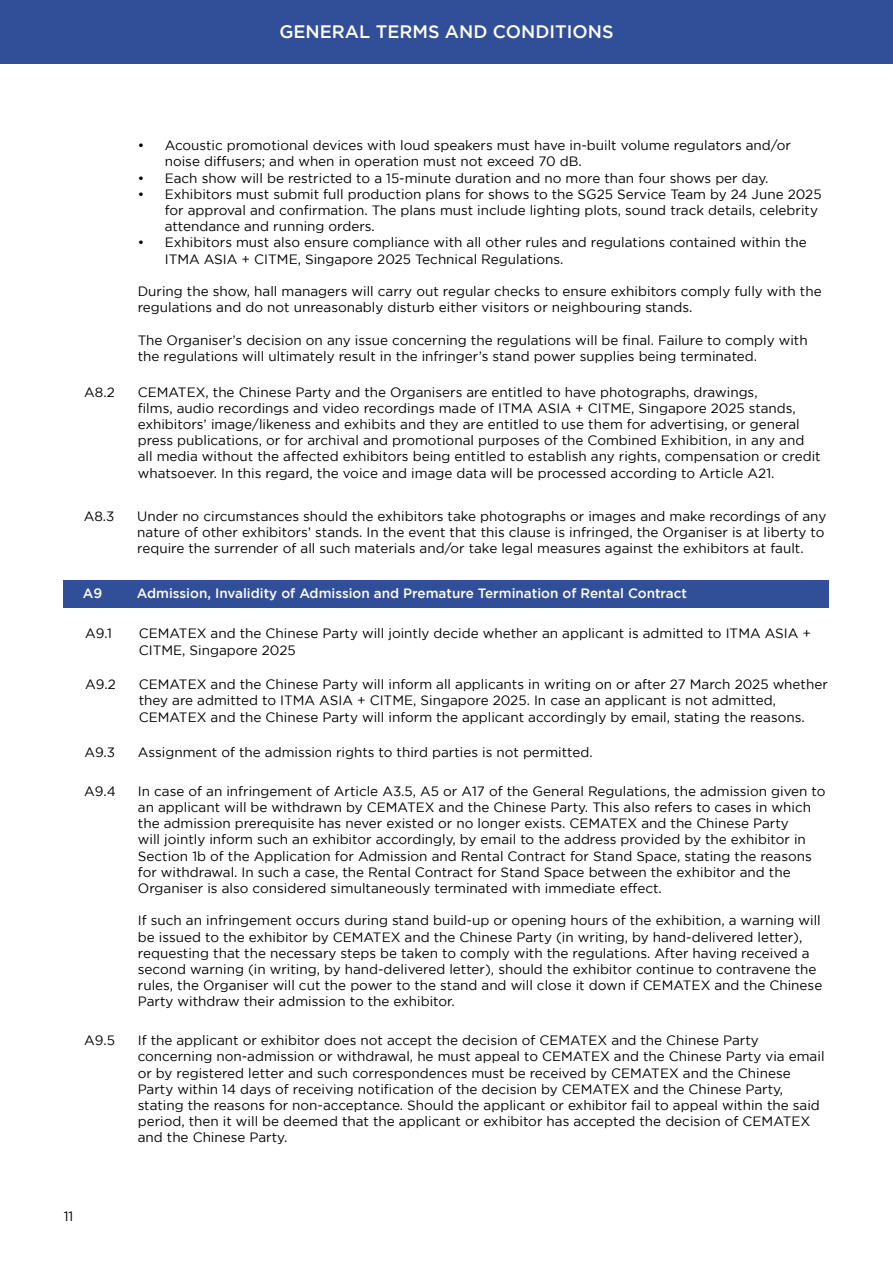
<style>
.page{position:relative;width:893px;height:1263px;background:#fff}
.page>*{position:absolute;margin:0;border:0;box-sizing:border-box;transform-origin:0 0}
.t1{font:500 18px "Gotham";color:#fffef9}
.t2{font:13.5px/16.2px "Gotham";color:#000}
.t3{font:500 13.5px "Gotham";color:#fffef9}
</style>
<div class="page">
<div style="left:0;top:0;width:893px;height:64px;background:#314f98"></div>
<div style="left:64px;top:580px;width:765px;height:27px;background:#314f98"></div>
<h1 class="t1" style="left:279px;top:21px;width:336px">GENERAL TERMS AND CONDITIONS</h1>
<p class="t2" style="left:84px;top:383px;width:32px">A8.2</p>
<p class="t2" style="left:84px;top:507px;width:32px">A8.3</p>
<p class="t2" style="left:165px;top:137px;width:628px;text-indent:-27px">• Acoustic promotional devices with loud speakers must have in-built volume regulators and/or noise diffusers; and when in operation must not exceed 70 dB.</p>
<p class="t2" style="left:138px;top:169px;width:632px">• Each show will be restricted to a 15-minute duration and no more than four shows per day.</p>
<p class="t2" style="left:165px;top:186px;width:658px;text-indent:-27px">• Exhibitors must submit full production plans for shows to the SG25 Service Team by 24 June 2025 for approval and confirmation. The plans must include lighting plots, sound track details, celebrity attendance and running orders.</p>
<p class="t2" style="left:165px;top:234px;width:643px;text-indent:-27px">• Exhibitors must also ensure compliance with all other rules and regulations contained within the<br>ITMA ASIA + CITME, Singapore 2025 Technical Regulations.</p>
<p class="t2" style="left:138px;top:283px;width:685px">During the show, hall managers will carry out regular checks to ensure exhibitors comply fully with the regulations and do not unreasonably disturb either visitors or neighbouring stands.</p>
<p class="t2" style="left:138px;top:331px;width:671px">The Organiser’s decision on any issue concerning the regulations will be final. Failure to comply with the regulations will ultimately result in the infringer’s stand power supplies being terminated.</p>
<p class="t2" style="left:138px;top:383px;width:684px">CEMATEX, the Chinese Party and the Organisers are entitled to have photographs, drawings,<br>films, audio recordings and video recordings made of ITMA ASIA + CITME, Singapore 2025 stands, exhibitors’ image/likeness and exhibits and they are entitled to use them for advertising, or general press publications, or for archival and promotional purposes of the Combined Exhibition, in any and all media without the affected exhibitors being entitled to establish any rights, compensation or credit whatsoever. In this regard, the voice and image data will be processed according to Article A21.</p>
<p class="t2" style="left:137px;top:507px;width:690px">Under no circumstances should the exhibitors take photographs or images and make recordings of any nature of other exhibitors’ stands. In the event that this clause is infringed, the Organiser is at liberty to require the surrender of all such materials and/or take legal measures against the exhibitors at fault.</p>
<p class="t3" style="left:83px;top:585px;width:21px">A9</p>
<p class="t3" style="left:137px;top:585px;width:552px">Admission, Invalidity of Admission and Premature Termination of Rental Contract</p>
<p class="t2" style="left:139px;top:625px;width:674px">CEMATEX and the Chinese Party will jointly decide whether an applicant is admitted to ITMA ASIA +<br>CITME, Singapore 2025</p>
<p class="t2" style="left:85px;top:625px;width:28px">A9.1</p>
<p class="t2" style="left:85px;top:676px;width:32px">A9.2</p>
<p class="t2" style="left:139px;top:676px;width:690px">CEMATEX and the Chinese Party will inform all applicants in writing on or after 27 March 2025 whether they are admitted to ITMA ASIA + CITME, Singapore 2025. In case an applicant is not admitted,<br>CEMATEX and the Chinese Party will inform the applicant accordingly by email, stating the reasons.</p>
<p class="t2" style="left:84px;top:744px;width:32px">A9.3</p>
<p class="t2" style="left:138px;top:744px;width:456px">Assignment of the admission rights to third parties is not permitted.</p>
<p class="t2" style="left:84px;top:783px;width:33px">A9.4</p>
<p class="t2" style="left:84px;top:1032px;width:32px">A9.5</p>
<p class="t2" style="left:138px;top:783px;width:689px">In case of an infringement of Article A3.5, A5 or A17 of the General Regulations, the admission given to an applicant will be withdrawn by CEMATEX and the Chinese Party. This also refers to cases in which the admission prerequisite has never existed or no longer exists. CEMATEX and the Chinese Party<br>will jointly inform such an exhibitor accordingly, by email to the address provided by the exhibitor in Section 1b of the Application for Admission and Rental Contract for Stand Space, stating the reasons for withdrawal. In such a case, the Rental Contract for Stand Space between the exhibitor and the Organiser is also considered simultaneously terminated with immediate effect.</p>
<p class="t2" style="left:138px;top:912px;width:686px">If such an infringement occurs during stand build-up or opening hours of the exhibition, a warning will be issued to the exhibitor by CEMATEX and the Chinese Party (in writing, by hand-delivered letter), requesting that the necessary steps be taken to comply with the regulations. After having received a second warning (in writing, by hand-delivered letter), should the exhibitor continue to contravene the rules, the Organiser will cut the power to the stand and will close it down if CEMATEX and the Chinese Party withdraw their admission to the exhibitor.</p>
<p class="t2" style="left:138px;top:1032px;width:688px">If the applicant or exhibitor does not accept the decision of CEMATEX and the Chinese Party concerning non-admission or withdrawal, he must appeal to CEMATEX and the Chinese Party via email or by registered letter and such correspondences must be received by CEMATEX and the Chinese Party within 14 days of receiving notification of the decision by CEMATEX and the Chinese Party, stating the reasons for non-acceptance. Should the applicant or exhibitor fail to appeal within the said period, then it will be deemed that the applicant or exhibitor has accepted the decision of CEMATEX and the Chinese Party.</p>
<p class="t2" style="left:64px;top:1208px;width:11px">11</p>
</div>
